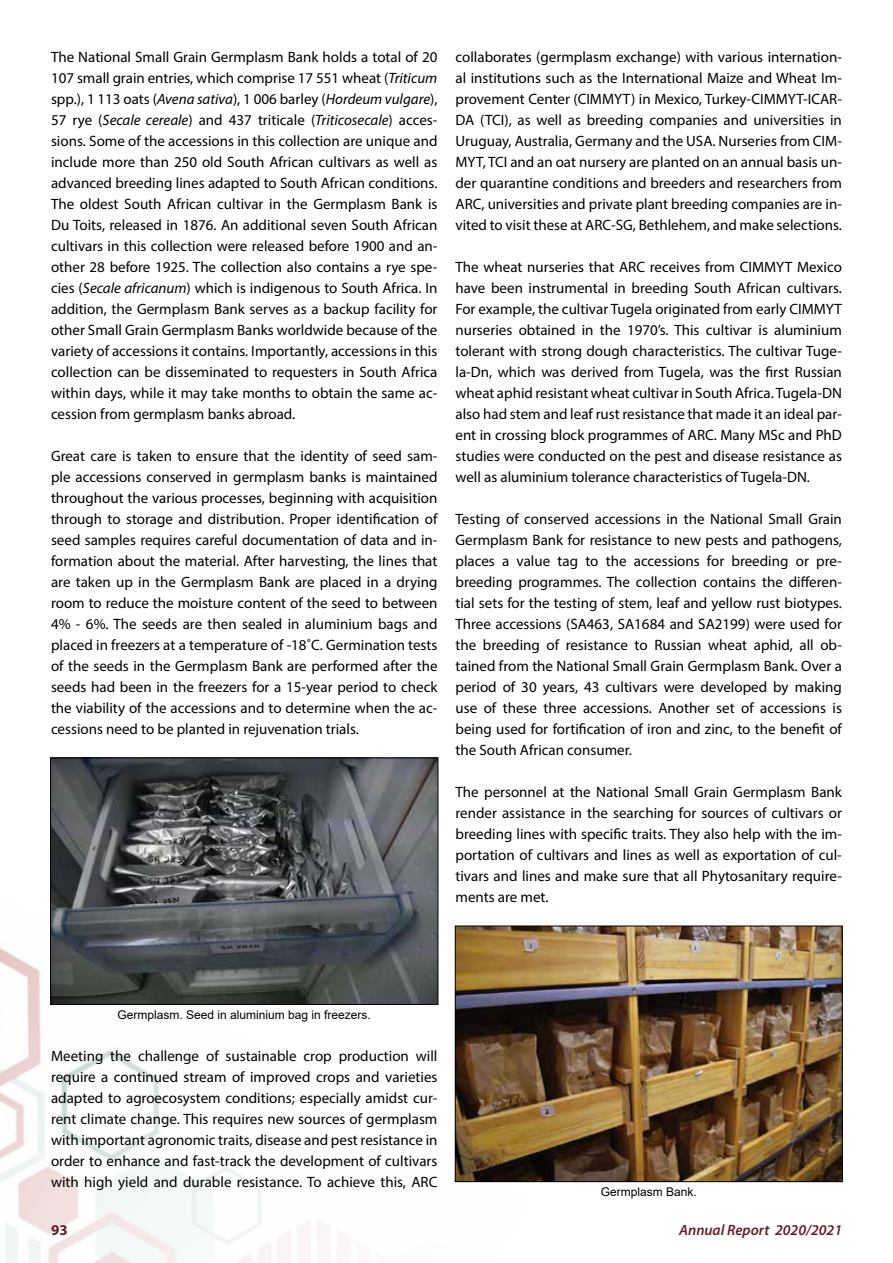
<style>
.page{position:relative;width:893px;height:1263px;background:#fff}
.page>*{position:absolute;margin:0;border:0;box-sizing:border-box;transform-origin:0 0}
.t1{font:15px/21px "Myriad Pro";color:#000;text-align:justify}
.t2{font:italic 600 15px "Myriad Pro";color:#6a1e27}
.t3{font:700 15px "Myriad Pro";color:#6a1e27}
.t4{font:12px "Arial";color:#000}
.s1{font-style:italic}
</style>
<div class="page">
<img style="left:0;top:763px;width:531px;height:500px">
<img style="left:52px;top:760px;width:384px;height:243px">
<div style="left:50px;top:758px;width:388px;height:247px;border:1px solid #000"></div>
<img style="left:457px;top:928px;width:383px;height:252px">
<div style="left:455px;top:926px;width:387px;height:256px;border:1px solid #000"></div>
<p class="t1" style="left:51px;top:47px;width:388px">The National Small Grain Germplasm Bank holds a total of 20<br>107 small grain entries, which comprise 17 551 wheat (<span class="s1">Triticum </span>spp.), 1 113 oats (<span class="s1">Avena sativa</span>), 1 006 barley (<span class="s1">Hordeum vulgare</span>), 57 rye (<span class="s1">Secale cereale</span>) and 437 triticale (<span class="s1">Triticosecale</span>) acces&shy;sions. Some of the accessions in this collection are unique and include more than 250 old South African cultivars as well as advanced breeding lines adapted to South African conditions.<br>The oldest South African cultivar in the Germplasm Bank is Du Toits, released in 1876. An additional seven South African cultivars in this collection were released before 1900 and an&shy;other 28 before 1925. The collection also contains a rye spe&shy;cies (<span class="s1">Secale africanum</span>) which is indigenous to South Africa. In addition, the Germplasm Bank serves as a backup facility for other Small Grain Germplasm Banks worldwide because of the variety of accessions it contains. Importantly, accessions in this collection can be disseminated to requesters in South Africa within days, while it may take months to obtain the same ac&shy;cession from germplasm banks abroad.</p>
<p class="t1" style="left:51px;top:446px;width:388px">Great care is taken to ensure that the identity of seed sam&shy;ple accessions conserved in germplasm banks is maintained throughout the various processes, beginning with acquisition through to storage and distribution. Proper identification of seed samples requires careful documentation of data and in&shy;formation about the material. After harvesting, the lines that are taken up in the Germplasm Bank are placed in a drying room to reduce the moisture content of the seed to between 4% - 6%. The seeds are then sealed in aluminium bags and placed in freezers at a temperature of -18˚C. Germination tests of the seeds in the Germplasm Bank are performed after the seeds had been in the freezers for a 15-year period to check the viability of the accessions and to determine when the ac&shy;cessions need to be planted in rejuvenation trials.</p>
<p class="t1" style="left:455px;top:47px;width:388px">collaborates (germplasm exchange) with various internation&shy;al institutions such as the International Maize and Wheat Im&shy;provement Center (CIMMYT) in Mexico, Turkey-CIMMYT-ICAR-DA (TCI), as well as breeding companies and universities in Uruguay, Australia, Germany and the USA. Nurseries from CIM-MYT, TCI and an oat nursery are planted on an annual basis un&shy;der quarantine conditions and breeders and researchers from ARC, universities and private plant breeding companies are in&shy;vited to visit these at ARC-SG, Bethlehem, and make selections.</p>
<p class="t1" style="left:455px;top:257px;width:388px">The wheat nurseries that ARC receives from CIMMYT Mexico have been instrumental in breeding South African cultivars.<br>For example, the cultivar Tugela originated from early CIMMYT nurseries obtained in the 1970’s. This cultivar is aluminium tolerant with strong dough characteristics. The cultivar Tuge&shy;la-Dn, which was derived from Tugela, was the first Russian wheat aphid resistant wheat cultivar in South Africa. Tugela-DN also had stem and leaf rust resistance that made it an ideal par&shy;ent in crossing block programmes of ARC. Many MSc and PhD studies were conducted on the pest and disease resistance as well as aluminium tolerance characteristics of Tugela-DN.</p>
<p class="t1" style="left:455px;top:509px;width:388px">Testing of conserved accessions in the National Small Grain Germplasm Bank for resistance to new pests and pathogens, places a value tag to the accessions for breeding or pre&shy;breeding programmes. The collection contains the differen&shy;tial sets for the testing of stem, leaf and yellow rust biotypes.<br>Three accessions (SA463, SA1684 and SA2199) were used for the breeding of resistance to Russian wheat aphid, all ob&shy;tained from the National Small Grain Germplasm Bank. Over a period of 30 years, 43 cultivars were developed by making use of these three accessions. Another set of accessions is being used for fortification of iron and zinc, to the benefit of the South African consumer.</p>
<p class="t1" style="left:455px;top:782px;width:388px">The personnel at the National Small Grain Germplasm Bank render assistance in the searching for sources of cultivars or breeding lines with specific traits. They also help with the im&shy;portation of cultivars and lines as well as exportation of cul&shy;tivars and lines and make sure that all Phytosanitary require&shy;ments are met.</p>
<p class="t4" style="left:118px;top:1006px;width:255px">Germplasm. Seed in aluminium bag in freezers.</p>
<p class="t1" style="left:51px;top:1045px;width:388px">Meeting the challenge of sustainable crop production will require a continued stream of improved crops and varieties adapted to agroecosystem conditions; especially amidst cur&shy;rent climate change. This requires new sources of germplasm with important agronomic traits, disease and pest resistance in order to enhance and fast-track the development of cultivars with high yield and durable resistance. To achieve this, ARC</p>
<p class="t4" style="left:601px;top:1184px;width:98px">Germplasm Bank.</p>
<p class="t3" style="left:51px;top:1220px;width:18px">93</p>
<p class="t2" style="left:679px;top:1220px;width:165px">Annual Report 2020/2021</p>
</div>
